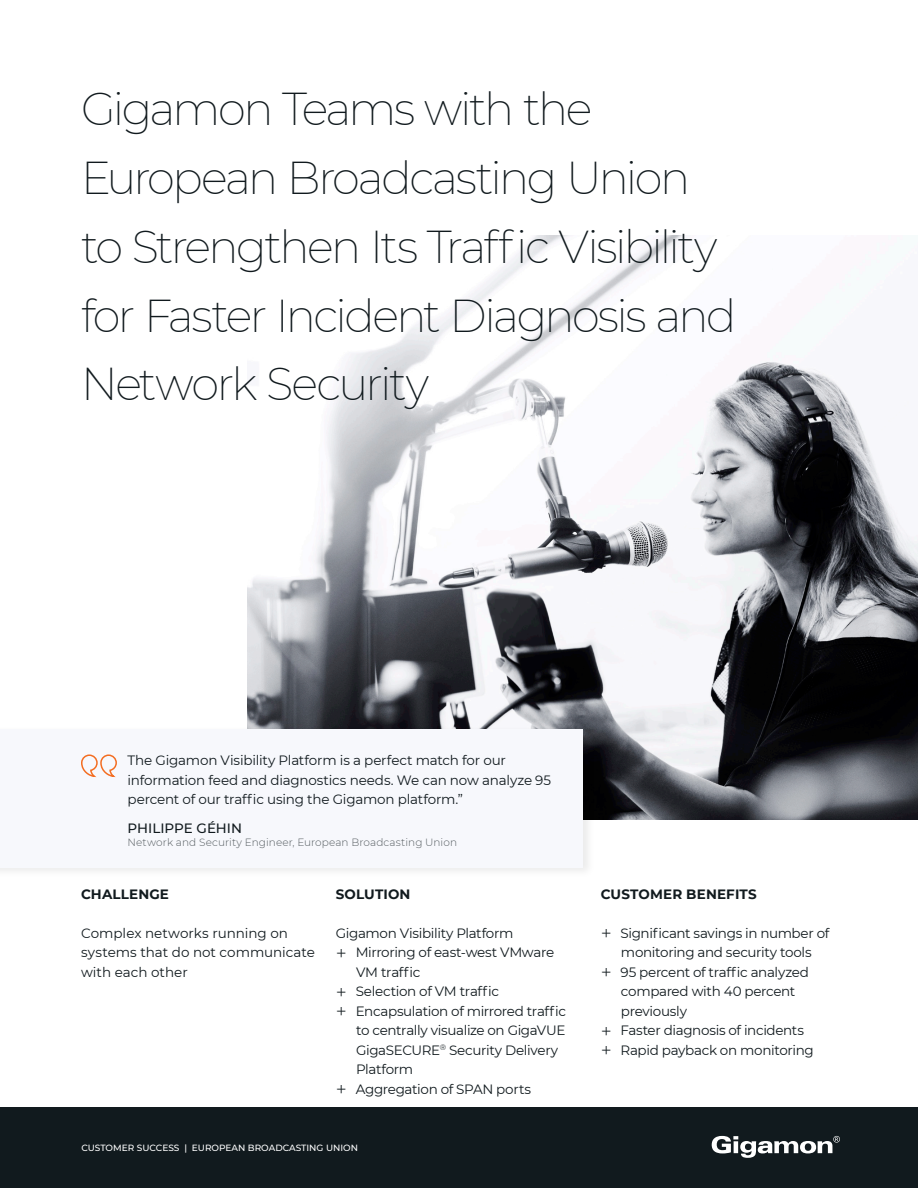
<style>
.page{position:relative;width:918px;height:1188px;background:#fff}
.page>*{position:absolute;margin:0;border:0;box-sizing:border-box;transform-origin:0 0}
.t1{font:200 45px/69px "Montserrat";letter-spacing:-.055em;color:#111a1e}
.t2{font:13.5px/19.5px "Montserrat";letter-spacing:-.02em;color:#111a1e}
.t3{font:13.5px/19.5px "Montserrat";color:#111a1e}
.t4{font:700 13.5px "Montserrat";letter-spacing:.01em;color:#111a1e}
.t5{font:500 13.5px "Montserrat";color:#111a1e}
.t6{font:300 10.5px "Montserrat";letter-spacing:.01em;color:#565d61}
.t7{font:500 9px "Montserrat";color:#fff}
.s1{font-weight:300;font-size:19.5px}
</style>
<div class="page">
<div style="left:0;top:1107px;width:918px;height:81px;background:#111a1e"></div>
<img style="left:247px;top:236px;width:671px;height:583px">
<div style="left:0;top:725px;width:595px;height:154px;background:#000;opacity:.08"></div>
<div style="left:0;top:729px;width:582px;height:138px;background:#f7f8fc"></div>
<svg style="left:81px;top:754px;width:36px;height:24px"></svg>
<svg style="left:712px;top:1136px;width:128px;height:22px"></svg>
<h1 class="t1" style="left:81px;top:73px;width:657px">Gigamon Teams with the<br>European Broadcasting Union to Strengthen Its Traffic Visibility for Faster Incident Diagnosis and<br>Network Security</h1>
<p class="t2" style="left:128px;top:750px;width:425px">The Gigamon Visibility Platform is a perfect match for our information feed and diagnostics needs. We can now analyze 95 percent of our traffic using the Gigamon platform.”</p>
<p class="t5" style="left:128px;top:818px;width:116px">PHILIPPE GÉHIN</p>
<p class="t6" style="left:128px;top:835px;width:331px">Network and Security Engineer, European Broadcasting Union</p>
<p class="t4" style="left:81px;top:884px;width:90px">CHALLENGE</p>
<p class="t3" style="left:81px;top:923px;width:235px">Complex networks running on systems that do not communicate with each other</p>
<p class="t4" style="left:336px;top:884px;width:76px">SOLUTION</p>
<p class="t2" style="left:336px;top:923px;width:179px">Gigamon Visibility Platform</p>
<p class="t2" style="left:336px;top:942px;width:220px"><span class="s1">+</span> Mirroring of east-west VMware</p>
<p class="t2" style="left:356px;top:962px;width:66px">VM traffic</p>
<p class="t2" style="left:336px;top:981px;width:165px"><span class="s1">+</span> Selection of VM traffic</p>
<p class="t2" style="left:336px;top:1001px;width:232px"><span class="s1">+</span> Encapsulation of mirrored traffic</p>
<p class="t2" style="left:356px;top:1020px;width:211px">to centrally visualize on GigaVUE</p>
<p class="t2" style="left:356px;top:1040px;width:204px">GigaSECURE<sup>®</sup> Security Delivery</p>
<p class="t2" style="left:356px;top:1059px;width:59px">Platform</p>
<p class="t2" style="left:336px;top:1079px;width:197px"><span class="s1">+</span> Aggregation of SPAN ports</p>
<p class="t7" style="left:81px;top:1142px;width:278px">CUSTOMER SUCCESS | EUROPEAN BROADCASTING UNION</p>
<p class="t4" style="left:601px;top:884px;width:158px">CUSTOMER BENEFITS</p>
<p class="t2" style="left:601px;top:923px;width:230px"><span class="s1">+</span> Significant savings in number of</p>
<p class="t2" style="left:621px;top:942px;width:192px">monitoring and security tools</p>
<p class="t2" style="left:601px;top:962px;width:210px"><span class="s1">+</span> 95 percent of traffic analyzed</p>
<p class="t2" style="left:621px;top:981px;width:176px">compared with 40 percent</p>
<p class="t2" style="left:621px;top:1001px;width:68px">previously</p>
<p class="t2" style="left:601px;top:1020px;width:205px"><span class="s1">+</span> Faster diagnosis of incidents</p>
<p class="t2" style="left:601px;top:1040px;width:215px"><span class="s1">+</span> Rapid payback on monitoring</p>
</div>
